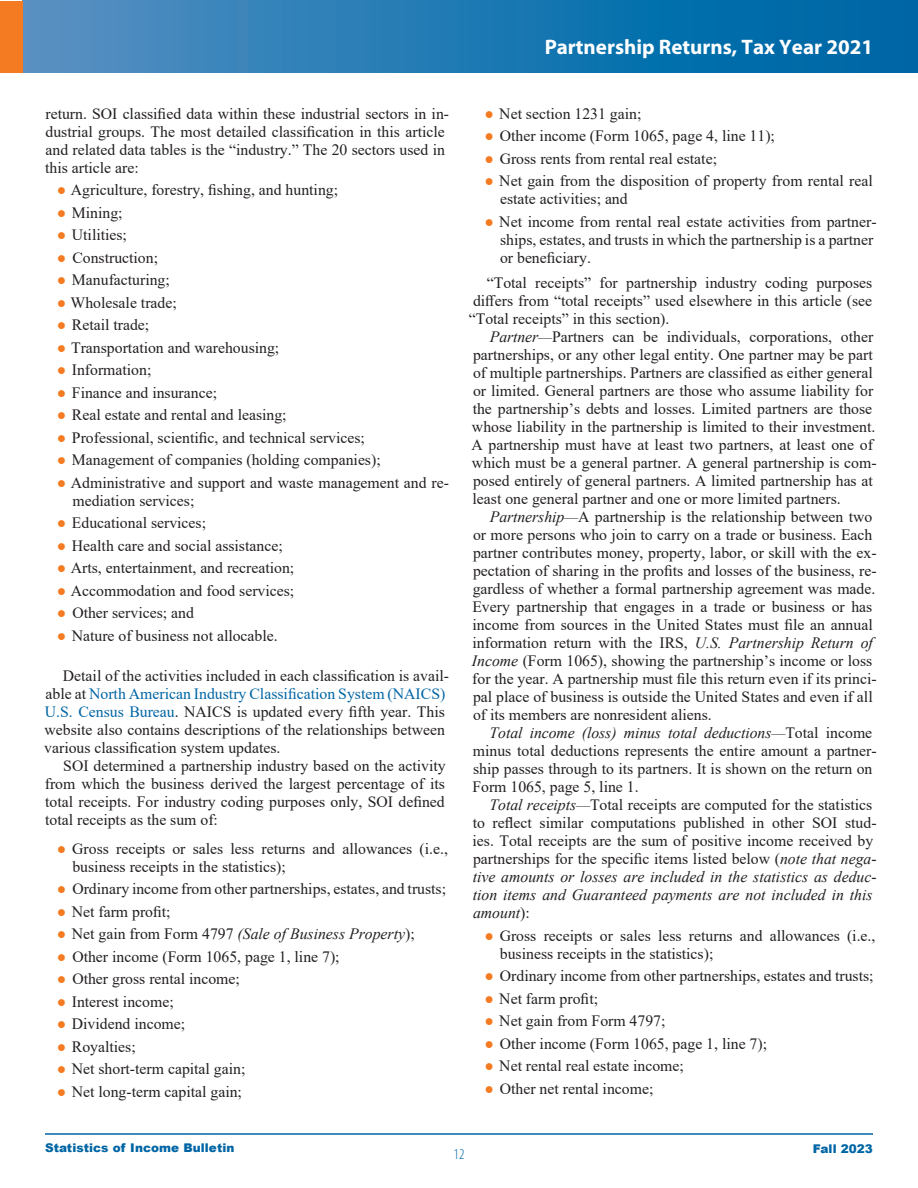
<style>
.page{position:relative;width:918px;height:1188px;background:#fff}
.page>*{position:absolute;margin:0;border:0;box-sizing:border-box;transform-origin:0 0}
.t1{font:700 21px "Myriad Pro";color:#fff}
.Basic__w_Italic_lead{font:15.75px/18px "Times New Roman";color:#231f20}
.t2{font:italic 15.75px "Times New Roman";color:#231f20}
.t3{font:300 condensed 15px "Myriad Pro";color:#0065a4}
.t4{font:900 12px "Arial";letter-spacing:.005em;color:#0065a4}
.s1{color:#f47b21}
.s2{color:#0065a4}
.s3{font-style:normal;color:#f47b21}
.s4{font-style:normal}
.s5{font-style:italic}
</style>
<div class="page">
<div style="left:22px;top:1px;width:896px;height:72px;background:linear-gradient(to right,#5490c2,#0064a4)"></div>
<div style="left:0;top:1px;width:22px;height:72px;background:#f47b21"></div>
<hr style="left:45px;top:1133px;width:828px;height:2px;background:#0065a4">
<p class="Basic__w_Italic_lead" style="left:45px;top:104px;width:405px">return. SOI classified data within these industrial sectors in in&shy;dustrial groups. The most detailed classification in this article and related data tables is the “industry.” The 20 sectors used in this article are:</p>
<p class="Basic__w_Italic_lead" style="left:57px;top:181px;width:283px"><span class="s1">●</span> Agriculture, forestry, fishing, and hunting;</p>
<p class="Basic__w_Italic_lead" style="left:57px;top:203px;width:67px"><span class="s1">●</span> Mining;</p>
<p class="Basic__w_Italic_lead" style="left:57px;top:226px;width:72px"><span class="s1">●</span> Utilities;</p>
<p class="Basic__w_Italic_lead" style="left:57px;top:248px;width:103px"><span class="s1">●</span> Construction;</p>
<p class="Basic__w_Italic_lead" style="left:57px;top:271px;width:114px"><span class="s1">●</span> Manufacturing;</p>
<p class="Basic__w_Italic_lead" style="left:57px;top:293px;width:121px"><span class="s1">●</span> Wholesale trade;</p>
<p class="Basic__w_Italic_lead" style="left:57px;top:316px;width:94px"><span class="s1">●</span> Retail trade;</p>
<p class="Basic__w_Italic_lead" style="left:57px;top:338px;width:224px"><span class="s1">●</span> Transportation and warehousing;</p>
<p class="Basic__w_Italic_lead" style="left:57px;top:361px;width:96px"><span class="s1">●</span> Information;</p>
<p class="Basic__w_Italic_lead" style="left:57px;top:383px;width:162px"><span class="s1">●</span> Finance and insurance;</p>
<p class="Basic__w_Italic_lead" style="left:57px;top:406px;width:231px"><span class="s1">●</span> Real estate and rental and leasing;</p>
<p class="Basic__w_Italic_lead" style="left:57px;top:428px;width:310px"><span class="s1">●</span> Professional, scientific, and technical services;</p>
<p class="Basic__w_Italic_lead" style="left:57px;top:451px;width:325px"><span class="s1">●</span> Management of companies (holding companies);</p>
<p class="Basic__w_Italic_lead" style="left:72px;top:473px;width:378px;text-indent:-15px"><span class="s1">●</span> Administrative and support and waste management and re&shy;mediation services;</p>
<p class="Basic__w_Italic_lead" style="left:57px;top:514px;width:151px"><span class="s1">●</span> Educational services;</p>
<p class="Basic__w_Italic_lead" style="left:57px;top:536px;width:227px"><span class="s1">●</span> Health care and social assistance;</p>
<p class="Basic__w_Italic_lead" style="left:57px;top:559px;width:239px"><span class="s1">●</span> Arts, entertainment, and recreation;</p>
<p class="Basic__w_Italic_lead" style="left:57px;top:581px;width:239px"><span class="s1">●</span> Accommodation and food services;</p>
<p class="Basic__w_Italic_lead" style="left:57px;top:604px;width:139px"><span class="s1">●</span> Other services; and</p>
<p class="Basic__w_Italic_lead" style="left:57px;top:626px;width:222px"><span class="s1">●</span> Nature of business not allocable.</p>
<p class="Basic__w_Italic_lead" style="left:44px;top:667px;width:406px;text-indent:19px">Detail of the activities included in each classification is avail&shy;able at <span class="s2">North American Industry Classification System (NAICS)<br>U.S. Census Bureau</span>. NAICS is updated every fifth year. This website also contains descriptions of the relationships between various classification system updates.</p>
<p class="Basic__w_Italic_lead" style="left:45px;top:757px;width:403px;text-align:justify;text-indent:19px">SOI determined a partnership industry based on the activity from which the business derived the largest percentage of its total receipts. For industry coding purposes only, SOI defined total receipts as the sum of:</p>
<p class="Basic__w_Italic_lead" style="left:72px;top:839px;width:377px;text-indent:-15px"><span class="s1">●</span> Gross receipts or sales less returns and allowances (i.e., business receipts in the statistics);</p>
<p class="Basic__w_Italic_lead" style="left:57px;top:880px;width:391px"><span class="s1">●</span> Ordinary income from other partnerships, estates, and trusts;</p>
<p class="Basic__w_Italic_lead" style="left:57px;top:902px;width:115px"><span class="s1">●</span> Net farm profit;</p>
<p class="t2" style="left:57px;top:923px;width:359px"><span class="s3">●</span> <span class="s4">Net gain from Form 4797</span> (Sale of Business Property<span class="s4">);</span></p>
<p class="Basic__w_Italic_lead" style="left:57px;top:947px;width:284px"><span class="s1">●</span> Other income (Form 1065, page 1, line 7);</p>
<p class="Basic__w_Italic_lead" style="left:57px;top:970px;width:184px"><span class="s1">●</span> Other gross rental income;</p>
<p class="Basic__w_Italic_lead" style="left:57px;top:992px;width:118px"><span class="s1">●</span> Interest income;</p>
<p class="Basic__w_Italic_lead" style="left:57px;top:1015px;width:130px"><span class="s1">●</span> Dividend income;</p>
<p class="Basic__w_Italic_lead" style="left:57px;top:1037px;width:80px"><span class="s1">●</span> Royalties;</p>
<p class="Basic__w_Italic_lead" style="left:57px;top:1060px;width:190px"><span class="s1">●</span> Net short-term capital gain;</p>
<p class="Basic__w_Italic_lead" style="left:57px;top:1082px;width:187px"><span class="s1">●</span> Net long-term capital gain;</p>
<h1 class="t1" style="left:545px;top:33px;width:330px">Partnership Returns, Tax Year 2021</h1>
<p class="Basic__w_Italic_lead" style="left:484px;top:104px;width:159px"><span class="s1">●</span> Net section 1231 gain;</p>
<p class="Basic__w_Italic_lead" style="left:484px;top:127px;width:292px"><span class="s1">●</span> Other income (Form 1065, page 4, line 11);</p>
<p class="Basic__w_Italic_lead" style="left:484px;top:149px;width:234px"><span class="s1">●</span> Gross rents from rental real estate;</p>
<p class="Basic__w_Italic_lead" style="left:500px;top:172px;width:374px;text-indent:-16px"><span class="s1">●</span> Net gain from the disposition of property from rental real estate activities; and</p>
<p class="Basic__w_Italic_lead" style="left:500px;top:212px;width:378px;text-indent:-16px"><span class="s1">●</span> Net income from rental real estate activities from partner&shy;ships, estates, and trusts in which the partnership is a partner or beneficiary.</p>
<p class="Basic__w_Italic_lead" style="left:469px;top:274px;width:405px;text-align:justify;text-indent:18px">“Total receipts” for partnership industry coding purposes differs from “total receipts” used elsewhere in this article (see “Total receipts” in this section).</p>
<p class="Basic__w_Italic_lead" style="left:471px;top:328px;width:407px;text-indent:18px"><span class="s5">Partner—</span>Partners can be individuals, corporations, other partnerships, or any other legal entity. One partner may be part of multiple partnerships. Partners are classified as either general or limited. General partners are those who assume liability for the partnership’s debts and losses. Limited partners are those whose liability in the partnership is limited to their investment.<br>A partnership must have at least two partners, at least one of which must be a general partner. A general partnership is com&shy;posed entirely of general partners. A limited partnership has at least one general partner and one or more limited partners.</p>
<p class="Basic__w_Italic_lead" style="left:472px;top:508px;width:406px;text-indent:18px"><span class="s5">Partnership—</span>A partnership is the relationship between two or more persons who join to carry on a trade or business. Each partner contributes money, property, labor, or skill with the ex&shy;pectation of sharing in the profits and losses of the business, re&shy;gardless of whether a formal partnership agreement was made.<br>Every partnership that engages in a trade or business or has income from sources in the United States must file an annual information return with the IRS, <span class="s5">U.S. Partnership Return of Income</span> (Form 1065), showing the partnership’s income or loss for the year. A partnership must file this return even if its princi&shy;pal place of business is outside the United States and even if all of its members are nonresident aliens.</p>
<p class="Basic__w_Italic_lead" style="left:472px;top:724px;width:406px;text-indent:17px"><span class="s5">Total income (loss) minus total deductions—</span>Total income minus total deductions represents the entire amount a partner&shy;ship passes through to its partners. It is shown on the return on Form 1065, page 5, line 1.</p>
<p class="Basic__w_Italic_lead" style="left:473px;top:796px;width:406px;text-indent:17px"><span class="s5">Total receipts—</span>Total receipts are computed for the statistics to reflect similar computations published in other SOI stud&shy;ies. Total receipts are the sum of positive income received by partnerships for the specific items listed below (<span class="s5">note that nega&shy;tive amounts or losses are included in the statistics as deduc&shy;tion items and Guaranteed payments are not included in this amount</span>):</p>
<p class="Basic__w_Italic_lead" style="left:500px;top:926px;width:377px;text-indent:-15px"><span class="s1">●</span> Gross receipts or sales less returns and allowances (i.e., business receipts in the statistics);</p>
<p class="Basic__w_Italic_lead" style="left:484px;top:967px;width:391px"><span class="s1">●</span> Ordinary income from other partnerships, estates and trusts;</p>
<p class="Basic__w_Italic_lead" style="left:484px;top:989px;width:115px"><span class="s1">●</span> Net farm profit;</p>
<p class="Basic__w_Italic_lead" style="left:484px;top:1012px;width:183px"><span class="s1">●</span> Net gain from Form 4797;</p>
<p class="Basic__w_Italic_lead" style="left:484px;top:1034px;width:284px"><span class="s1">●</span> Other income (Form 1065, page 1, line 7);</p>
<p class="Basic__w_Italic_lead" style="left:484px;top:1057px;width:201px"><span class="s1">●</span> Net rental real estate income;</p>
<p class="Basic__w_Italic_lead" style="left:484px;top:1079px;width:170px"><span class="s1">●</span> Other net rental income;</p>
<p class="t4" style="left:45px;top:1139px;width:191px">Statistics of Income Bulletin</p>
<p class="t4" style="left:813px;top:1140px;width:62px">Fall 2023</p>
<p class="t3" style="left:454px;top:1145px;width:12px">12</p>
</div>
